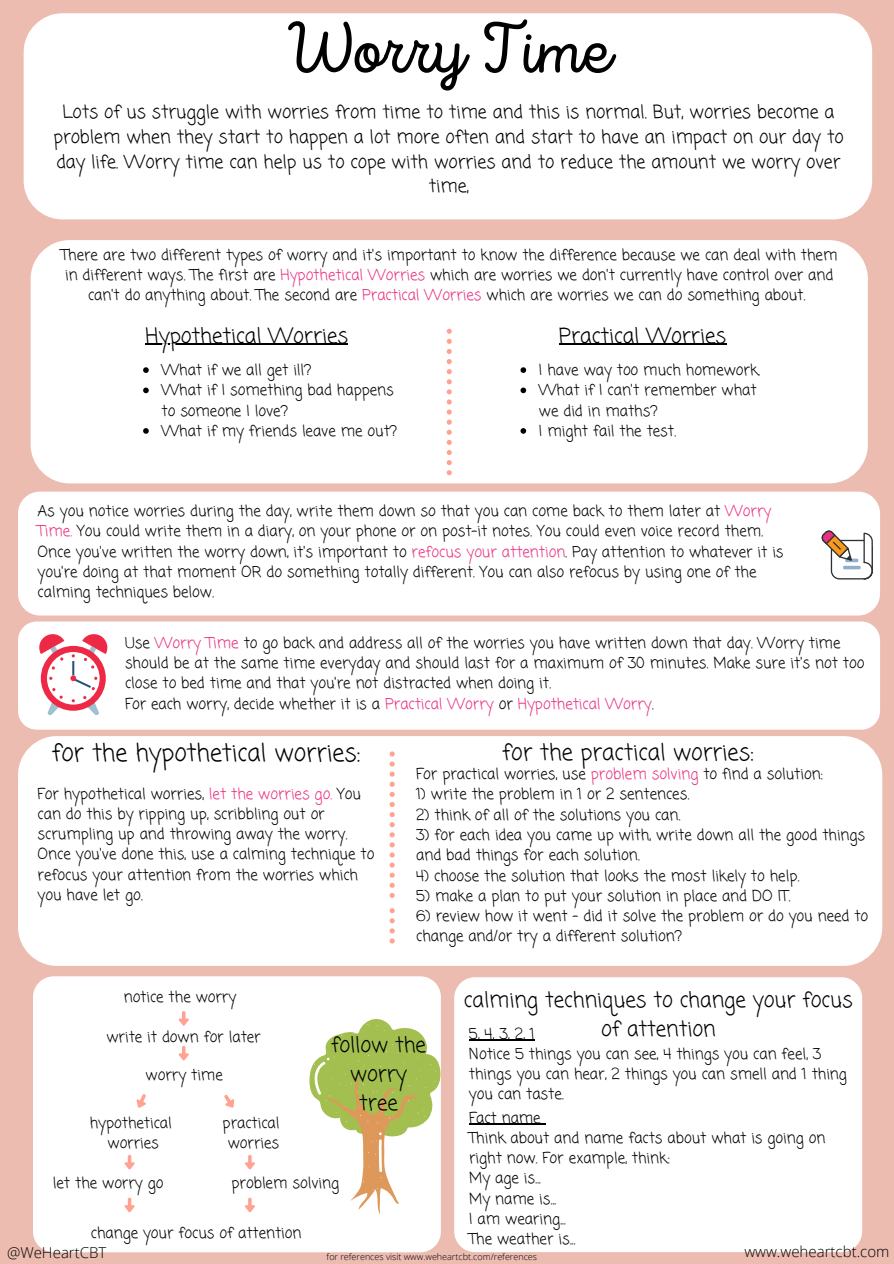
<style>
.page{position:relative;width:894px;height:1264px;background:#fff}
.page>*{position:absolute;margin:0;border:0;box-sizing:border-box;transform-origin:0 0}
.t1{font:72px "Intro Script";color:#000}
.t2{font:24px "Coming Soon";color:#000}
.t3{font:22.5px "Coming Soon";color:#000}
.t4{font:21px/29.2px "Coming Soon";color:#000;text-align:center}
.t5{font:18px/24.8px "Coming Soon";color:#000;text-align:center}
.t6{font:15px/20.2px "Coming Soon";color:#000}
.t7{font:300 15px "Open Sans";color:#000}
.t8{font:300 9px "Open Sans";color:#000}
.s1{color:#e93080}
</style>
<div class="page">
<div style="left:0;top:0;width:893px;height:1263px;background:#edbcb1"></div>
<div style="left:24px;top:13px;width:847px;height:206px;background:#fff;border-radius:39px"></div>
<div style="left:454px;top:977px;width:407px;height:275px;background:#fff;border-radius:21px"></div>
<div style="left:18px;top:491px;width:861px;height:124px;background:#fff;border-radius:22px"></div>
<div style="left:31px;top:240px;width:836px;height:243px;background:#fff;border-radius:39px"></div>
<div style="left:18px;top:736px;width:864px;height:229px;background:#fff;border-radius:39px"></div>
<div style="left:18px;top:621px;width:861px;height:108px;background:#fff;border-radius:19px"></div>
<div style="left:33px;top:976px;width:408px;height:276px;background:#fff;border-radius:21px"></div>
<svg style="left:446px;top:430px;width:5px;height:45px"></svg>
<svg style="left:446px;top:329px;width:5px;height:95px"></svg>
<svg style="left:389px;top:751px;width:5px;height:147px"></svg>
<svg style="left:389px;top:908px;width:5px;height:35px"></svg>
<svg style="left:179px;top:1011px;width:10px;height:14px"></svg>
<svg style="left:179px;top:1045px;width:10px;height:15px"></svg>
<svg style="left:136px;top:1094px;width:10px;height:14px"></svg>
<svg style="left:224px;top:1095px;width:11px;height:13px"></svg>
<svg style="left:245px;top:1154px;width:10px;height:15px"></svg>
<svg style="left:124px;top:1154px;width:11px;height:15px"></svg>
<svg style="left:245px;top:1197px;width:10px;height:15px"></svg>
<svg style="left:124px;top:1197px;width:11px;height:15px"></svg>
<div style="left:830px;top:540px;width:42px;height:39px;border:1px solid #2f3032;border-radius:8px"></div>
<svg style="left:862px;top:532px;width:11px;height:48px"></svg>
<svg style="left:845px;top:558px;width:13px;height:4px"></svg>
<hr style="left:842px;top:566px;width:18px;height:3px;background:#92afc9">
<svg style="left:821px;top:530px;width:32px;height:32px"></svg>
<div style="left:41px;top:646px;width:65px;height:64px;background:#ee2945;border-radius:50%"></div>
<div style="left:47px;top:652px;width:53px;height:52px;background:#fff;border-radius:50%"></div>
<svg style="left:47px;top:687px;width:16px;height:28px"></svg>
<svg style="left:39px;top:634px;width:25px;height:35px"></svg>
<svg style="left:70px;top:634px;width:38px;height:81px"></svg>
<svg style="left:309px;top:1019px;width:132px;height:195px"></svg>
<hr style="left:146px;top:344px;width:202px;height:1px;background:#000">
<hr style="left:559px;top:344px;width:167px;height:1px;background:#000">
<svg style="left:143px;top:367px;width:6px;height:6px"></svg>
<svg style="left:143px;top:387px;width:6px;height:6px"></svg>
<svg style="left:143px;top:428px;width:6px;height:6px"></svg>
<svg style="left:520px;top:367px;width:6px;height:6px"></svg>
<svg style="left:520px;top:387px;width:6px;height:6px"></svg>
<svg style="left:520px;top:428px;width:6px;height:6px"></svg>
<hr style="left:468px;top:1039px;width:66px;height:1px;background:#000">
<hr style="left:469px;top:1123px;width:71px;height:1px;background:#000">
<p class="t1" style="left:284px;top:19px;width:327px">Worry Time</p>
<p class="t5" style="left:53px;top:101px;width:791px">Lots of us struggle with worries from time to time and this is normal. But, worries become a problem when they start to happen a lot more often and start to have an impact on our day to day life. Worry time can help us to cope with worries and to reduce the amount we worry over time,</p>
<p class="t6" style="left:61px;top:245px;width:777px;text-align:center">There are two different types of worry and it's important to know the difference because we can deal with them in different ways. The first are <span class="s1">Hypothetical Worries</span> which are worries we don't currently have control over and can't do anything about. The second are <span class="s1">Practical Worries</span> which are worries we can do something about.</p>
<p class="t4" style="left:146px;top:322px;width:204px">Hypothetical Worries</p>
<p class="t4" style="left:559px;top:322px;width:169px">Practical Worries</p>
<p class="t6" style="left:161px;top:361px;width:152px">What if we all get ill?</p>
<p class="t6" style="left:161px;top:381px;width:234px">What if I something bad happens to someone I love?</p>
<p class="t6" style="left:161px;top:422px;width:237px">What if my friends leave me out?</p>
<p class="t6" style="left:538px;top:361px;width:222px">I have way too much homework.</p>
<p class="t6" style="left:538px;top:381px;width:219px">What if I can't remember what we did in maths?</p>
<p class="t6" style="left:538px;top:422px;width:138px">I might fail the test.</p>
<p class="t6" style="left:38px;top:502px;width:735px">As you notice worries during the day, write them down so that you can come back to them later at <span class="s1">Worry<br>Time.</span> You could write them in a diary, on your phone or on post-it notes. You could even voice record them.</p>
<p class="t6" style="left:38px;top:542px;width:747px">Once you've written the worry down, it's important to <span class="s1">refocus your attention</span>. Pay attention to whatever it is you're doing at that moment OR do something totally different. You can also refocus by using one of the calming techniques below.</p>
<p class="t6" style="left:125px;top:633px;width:740px">Use <span class="s1">Worry Time</span> to go back and address all of the worries you have written down that day. Worry time should be at the same time everyday and should last for a maximum of 30 minutes. Make sure it's not too close to bed time and that you're not distracted when doing it.</p>
<p class="t6" style="left:125px;top:694px;width:530px">For each worry, decide whether it is a <span class="s1">Practical Worry</span> or <span class="s1">Hypothetical Worry</span>.</p>
<p class="t2" style="left:52px;top:736px;width:310px">for the hypothetical worries:</p>
<p class="t3" style="left:502px;top:737px;width:253px">for the practical worries:</p>
<p class="t6" style="left:38px;top:784px;width:338px">For hypothetical worries, <span class="s1">let the worries go.</span> You can do this by ripping up, scribbling out or scrumpling up and throwing away the worry.<br>Once you've done this, use a calming technique to refocus your attention from the worries which you have let go.</p>
<p class="t6" style="left:416px;top:765px;width:408px">For practical worries, use <span class="s1">problem solving</span> to find a solution:</p>
<p class="t6" style="left:416px;top:785px;width:274px">1) write the problem in 1 or 2 sentences.</p>
<p class="t6" style="left:416px;top:805px;width:265px">2) think of all of the solutions you can.</p>
<p class="t6" style="left:416px;top:825px;width:450px">3) for each idea you came up with, write down all the good things and bad things for each solution.</p>
<p class="t6" style="left:416px;top:866px;width:384px">4) choose the solution that looks the most likely to help.</p>
<p class="t6" style="left:416px;top:886px;width:375px">5) make a plan to put your solution in place and DO IT.</p>
<p class="t6" style="left:416px;top:906px;width:453px">6) review how it went - did it solve the problem or do you need to change and/or try a different solution?</p>
<p class="t6" style="left:124px;top:987px;width:114px">notice the worry</p>
<p class="t6" style="left:106px;top:1027px;width:156px">write it down for later</p>
<p class="t6" style="left:145px;top:1065px;width:79px">worry time</p>
<p class="t6" style="left:222px;top:1113px;width:58px">practical</p>
<p class="t6" style="left:228px;top:1133px;width:53px">worries</p>
<p class="t4" style="left:464px;top:986px;width:390px">calming techniques to change your focus</p>
<p class="t6" style="left:468px;top:1024px;width:67px">5, 4, 3, 2, 1</p>
<p class="t4" style="left:601px;top:1015px;width:116px">of attention</p>
<p class="t6" style="left:468px;top:1044px;width:379px">Notice 5 things you can see, 4 things you can feel, 3 things you can hear, 2 things you can smell and 1 thing you can taste.</p>
<p class="t6" style="left:469px;top:1108px;width:73px">Fact name</p>
<p class="t6" style="left:469px;top:1128px;width:358px">Think about and name facts about what is going on right now. For example, think:</p>
<p class="t6" style="left:469px;top:1169px;width:73px">My age is...</p>
<p class="t6" style="left:469px;top:1189px;width:89px">My name is...</p>
<p class="t6" style="left:469px;top:1209px;width:98px">I am wearing...</p>
<p class="t6" style="left:469px;top:1230px;width:108px">The weather is...</p>
<p class="t4" style="left:331px;top:1031px;width:96px">follow the worry tree</p>
<p class="t6" style="left:90px;top:1113px;width:83px">hypothetical</p>
<p class="t6" style="left:107px;top:1133px;width:53px">worries</p>
<p class="t6" style="left:53px;top:1173px;width:112px">let the worry go</p>
<p class="t6" style="left:231px;top:1173px;width:109px">problem solving</p>
<p class="t6" style="left:91px;top:1223px;width:212px">change your focus of attention</p>
<p class="t7" style="left:7px;top:1241px;width:101px">@WeHeartCBT</p>
<p class="t8" style="left:326px;top:1249px;width:212px">for references visit www.weheartcbt.com/references</p>
<p class="t7" style="left:744px;top:1240px;width:146px">www.weheartcbt.com</p>
</div>
